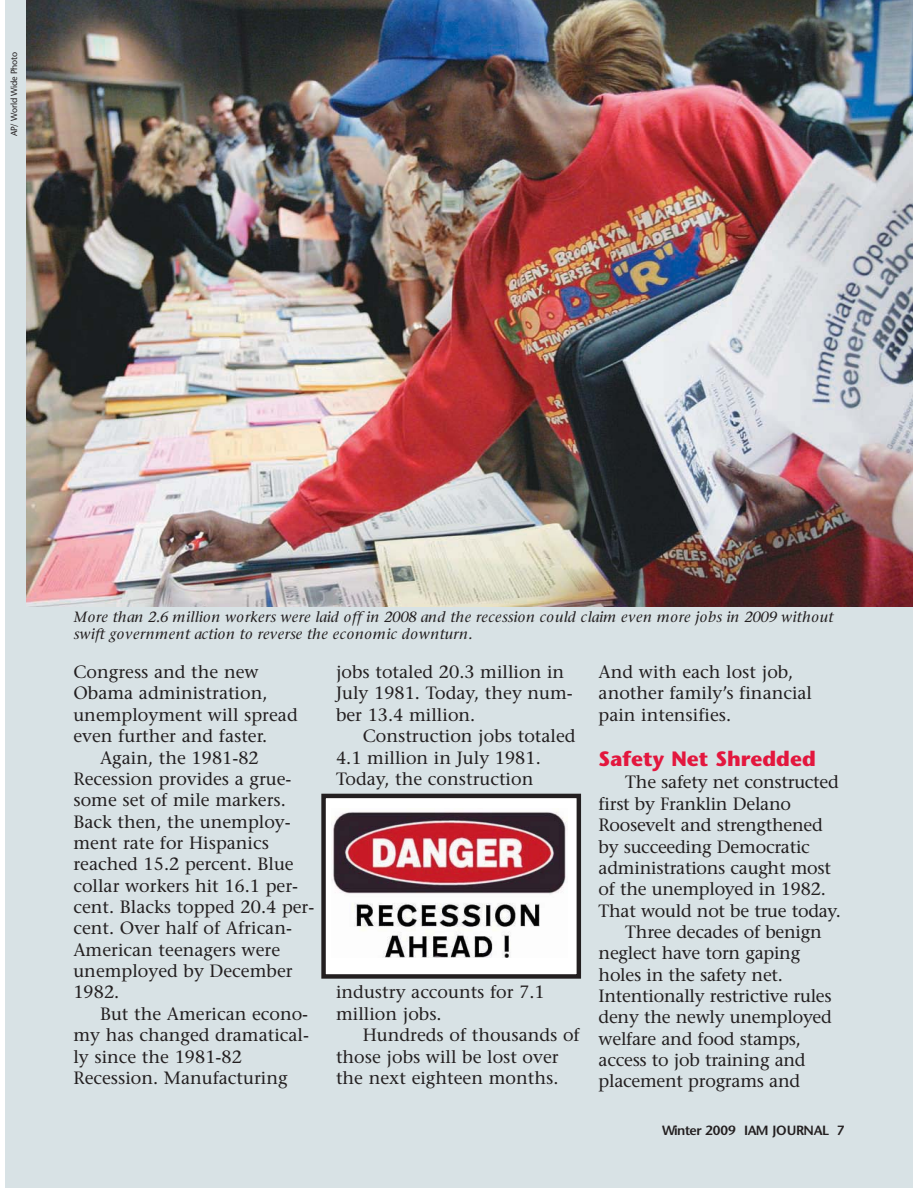
<style>
.page{position:relative;width:918px;height:1188px;background:#fff}
.page>*{position:absolute;margin:0;border:0;box-sizing:border-box;transform-origin:0 0}
.t1{font:700 20.7px "Stone Sans";color:#e3173e}
.t2{font:17.85px/21.3px "Stone Serif";color:#231f20}
.t3{font:italic 14.85px/17.9px "Stone Serif";letter-spacing:.03em;color:#231f20}
.t4{font:600 13.35px "Stone Sans";letter-spacing:-.035em;color:#231f20}
.t5{font:8.85px "Stone Sans";letter-spacing:-.025em;color:#231f20}
</style>
<div class="page">
<div style="left:5px;top:0;width:908px;height:1188px;background:#d8e2e5"></div>
<img style="left:26px;top:0;width:887px;height:606px">
<div style="left:324px;top:796px;width:255px;height:180px;background:#fff"></div>
<div style="left:321px;top:794px;width:260px;height:185px;border:4px solid #231f20"></div>
<img style="left:332px;top:812px;width:235px;height:146px">
<p class="t5" style="left:11px;top:136px;width:86px;rotate:-90deg">AP/ World Wide Photo</p>
<p class="t3" style="left:74px;top:609px;width:761px">More than 2.6 million workers were laid off in 2008 and the recession could claim even more jobs in 2009 without swift government action to reverse the economic downturn.</p>
<p class="t2" style="left:73px;top:663px;width:187px">Congress and the new</p>
<p class="t2" style="left:73px;top:684px;width:196px">Obama administration,</p>
<p class="t2" style="left:73px;top:706px;width:226px">unemployment will spread</p>
<p class="t2" style="left:73px;top:727px;width:195px">even further and faster.</p>
<p class="t2" style="left:100px;top:749px;width:160px">Again, the 1981-82</p>
<p class="t2" style="left:73px;top:770px;width:220px">Recession provides a grue-</p>
<p class="t2" style="left:73px;top:791px;width:214px">some set of mile markers.</p>
<p class="t2" style="left:73px;top:813px;width:219px">Back then, the unemploy-</p>
<p class="t2" style="left:73px;top:834px;width:197px">ment rate for Hispanics</p>
<p class="t2" style="left:73px;top:855px;width:222px">reached 15.2 percent. Blue</p>
<p class="t2" style="left:73px;top:877px;width:226px">collar workers hit 16.1 per-</p>
<p class="t2" style="left:73px;top:898px;width:242px">cent. Blacks topped 20.4 per-</p>
<p class="t2" style="left:73px;top:919px;width:220px">cent. Over half of African-</p>
<p class="t2" style="left:73px;top:941px;width:208px">American teenagers were</p>
<p class="t2" style="left:73px;top:962px;width:221px">unemployed by December</p>
<p class="t2" style="left:73px;top:984px;width:47px">1982.</p>
<p class="t2" style="left:100px;top:1005px;width:210px">But the American econo-</p>
<p class="t2" style="left:73px;top:1026px;width:237px">my has changed dramatical-</p>
<p class="t2" style="left:73px;top:1048px;width:170px">ly since the 1981-82</p>
<p class="t2" style="left:73px;top:1069px;width:216px">Recession. Manufacturing</p>
<p class="t2" style="left:336px;top:663px;width:238px">jobs totaled 20.3 million in<br>July 1981. Today, they num&shy;ber 13.4 million.</p>
<p class="t2" style="left:336px;top:727px;width:241px;text-indent:27px">Construction jobs totaled<br>4.1 million in July 1981.<br>Today, the construction</p>
<p class="t2" style="left:336px;top:984px;width:210px">industry accounts for 7.1 million jobs.</p>
<p class="t2" style="left:336px;top:1026px;width:245px;text-indent:27px">Hundreds of thousands of those jobs will be lost over the next eighteen months.</p>
<p class="t2" style="left:599px;top:663px;width:215px">And with each lost job, another family’s financial pain intensifies.</p>
<p class="t1" style="left:599px;top:751px;width:219px">Safety Net Shredded</p>
<p class="t2" style="left:625px;top:773px;width:215px">The safety net constructed</p>
<p class="t2" style="left:599px;top:795px;width:194px">first by Franklin Delano</p>
<p class="t2" style="left:599px;top:816px;width:226px">Roosevelt and strengthened</p>
<p class="t2" style="left:599px;top:838px;width:213px">by succeeding Democratic</p>
<p class="t2" style="left:599px;top:859px;width:234px">administrations caught most</p>
<p class="t2" style="left:599px;top:880px;width:229px">of the unemployed in 1982.</p>
<p class="t2" style="left:599px;top:902px;width:244px">That would not be true today.</p>
<p class="t2" style="left:625px;top:923px;width:198px">Three decades of benign</p>
<p class="t2" style="left:599px;top:944px;width:203px">neglect have torn gaping</p>
<p class="t2" style="left:599px;top:966px;width:186px">holes in the safety net.</p>
<p class="t2" style="left:599px;top:987px;width:235px">Intentionally restrictive rules</p>
<p class="t2" style="left:599px;top:1008px;width:235px">deny the newly unemployed</p>
<p class="t2" style="left:599px;top:1030px;width:204px">welfare and food stamps,</p>
<p class="t2" style="left:599px;top:1051px;width:209px">access to job training and</p>
<p class="t2" style="left:599px;top:1072px;width:203px">placement programs and</p>
<p class="t4" style="left:662px;top:1125px;width:184px">Winter 2009 IAM JOURNAL 7</p>
</div>
